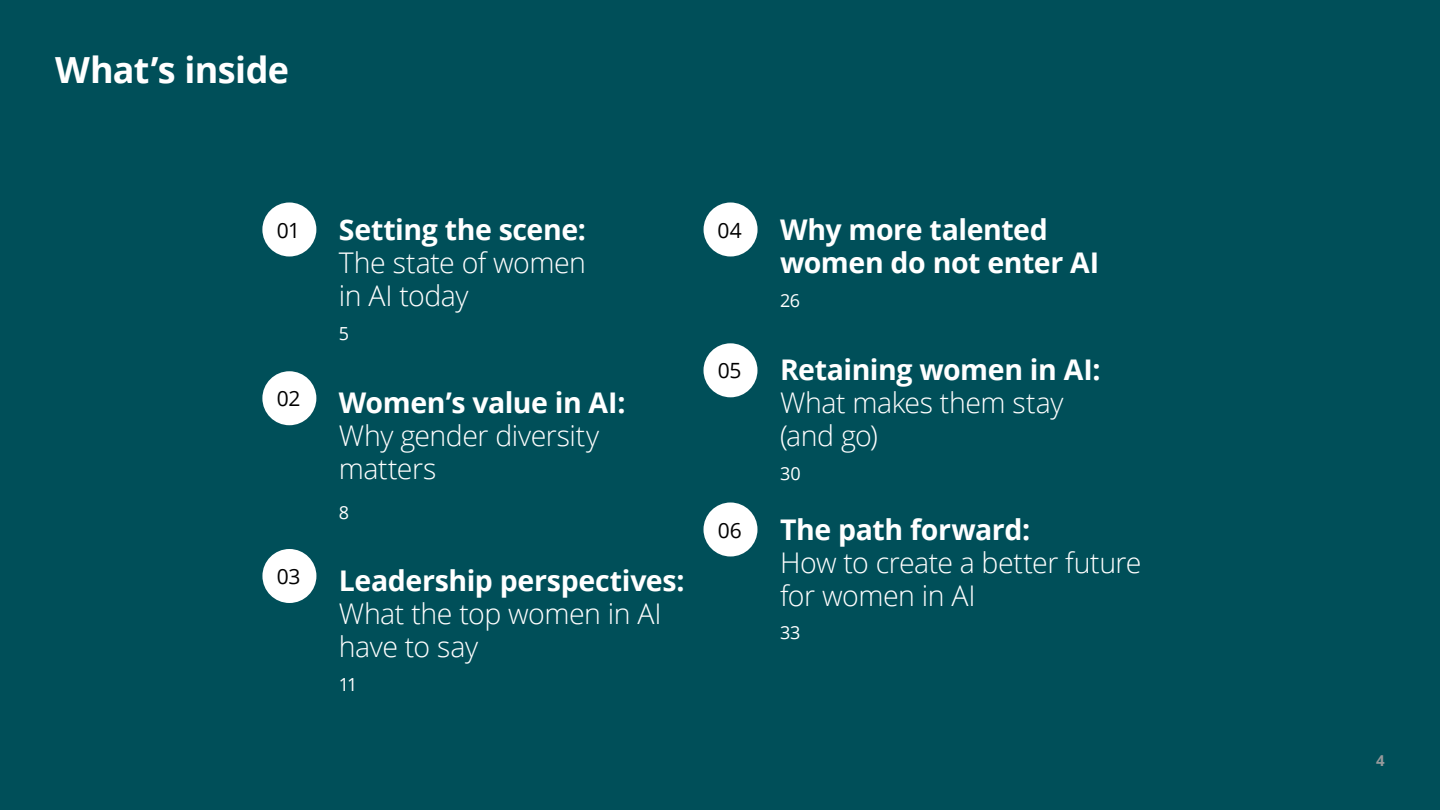
<style>
.page{position:relative;width:1440px;height:810px;background:#004f59}
.page>*{position:absolute;margin:0;border:0;box-sizing:border-box;transform-origin:0 0}
.t1{font:700 36px "Open Sans";letter-spacing:-.015em;color:#fff}
.t2{font:300 28.5px/33px "Open Sans";letter-spacing:-.015em;color:#fff}
.t3{font:700 28.5px/33px "Open Sans";letter-spacing:-.015em;color:#fff}
.t4{font:21px "Open Sans";letter-spacing:-.015em;color:#000}
.t5{font:18px "Open Sans";letter-spacing:-.02em;color:#fff}
.t6{font:700 15px "Open Sans";color:#97999b}
</style>
<div class="page">
<div style="left:262px;top:202px;width:54px;height:54px;background:#fff;border-radius:50%"></div>
<div style="left:262px;top:371px;width:54px;height:54px;background:#fff;border-radius:50%"></div>
<div style="left:262px;top:549px;width:54px;height:54px;background:#fff;border-radius:50%"></div>
<div style="left:704px;top:343px;width:54px;height:54px;background:#fff;border-radius:50%"></div>
<div style="left:704px;top:502px;width:54px;height:54px;background:#fff;border-radius:50%"></div>
<div style="left:704px;top:202px;width:54px;height:54px;background:#fff;border-radius:50%"></div>
<p class="t1" style="left:55px;top:44px;width:235px">What’s inside</p>
<p class="t4" style="left:277px;top:216px;width:25px">01</p>
<p class="t3" style="left:339px;top:213px;width:249px">Setting the scene:</p>
<p class="t2" style="left:339px;top:246px;width:249px">The state of women in AI today</p>
<p class="t5" style="left:339px;top:321px;width:12px">5</p>
<p class="t4" style="left:718px;top:216px;width:26px">04</p>
<p class="t3" style="left:780px;top:213px;width:321px">Why more talented women do not enter AI</p>
<p class="t5" style="left:780px;top:288px;width:22px">26</p>
<p class="t4" style="left:277px;top:384px;width:25px">02</p>
<p class="t4" style="left:277px;top:562px;width:25px">03</p>
<p class="t3" style="left:339px;top:385px;width:288px">Women’s value in AI:</p>
<p class="t2" style="left:339px;top:418px;width:262px">Why gender diversity matters</p>
<p class="t5" style="left:339px;top:500px;width:12px">8</p>
<p class="t3" style="left:339px;top:564px;width:347px">Leadership perspectives:</p>
<p class="t2" style="left:339px;top:597px;width:324px">What the top women in AI have to say</p>
<p class="t5" style="left:339px;top:672px;width:20px">11</p>
<p class="t4" style="left:718px;top:356px;width:25px">05</p>
<p class="t4" style="left:718px;top:516px;width:26px">06</p>
<p class="t3" style="left:780px;top:352px;width:322px">Retaining women in AI:</p>
<p class="t2" style="left:780px;top:385px;width:285px">What makes them stay (and go)</p>
<p class="t5" style="left:780px;top:461px;width:22px">30</p>
<p class="t3" style="left:780px;top:512px;width:252px">The path forward:</p>
<p class="t2" style="left:780px;top:545px;width:363px">How to create a better future for women in AI</p>
<p class="t5" style="left:780px;top:620px;width:22px">33</p>
<p class="t6" style="left:1376px;top:750px;width:10px">4</p>
</div>
